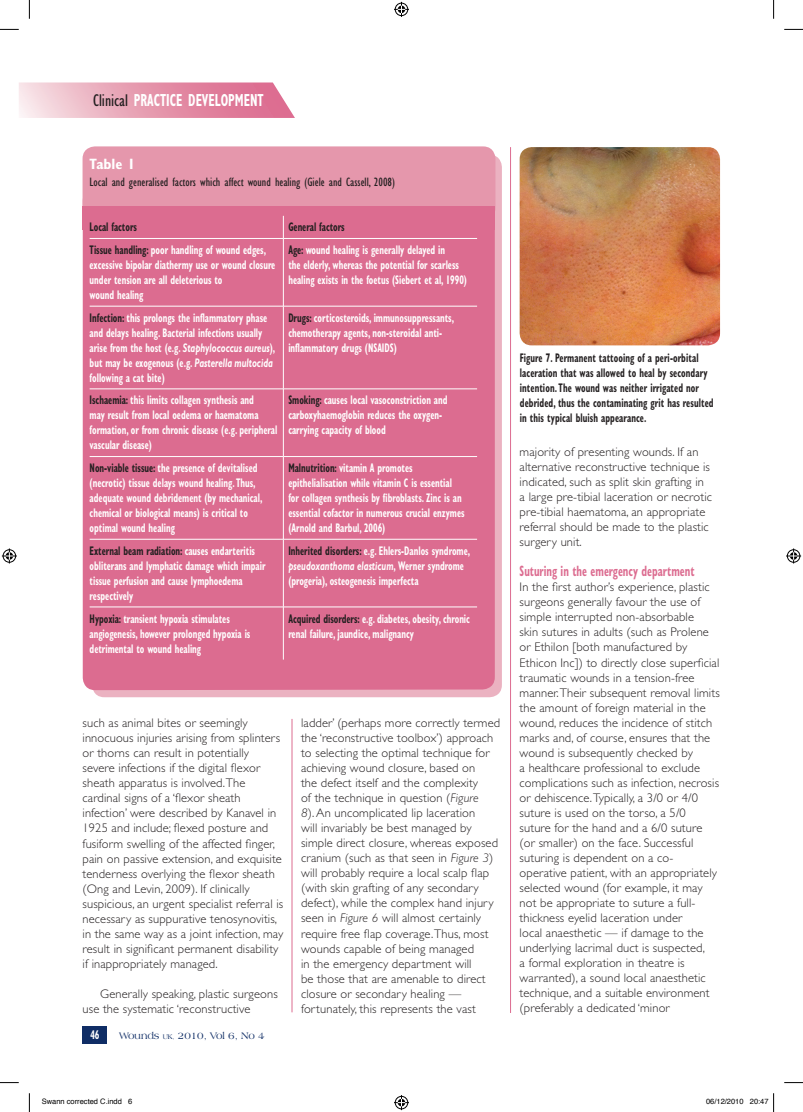
<style>
.page{position:relative;width:803px;height:1112px;background:#fff}
.page>*{position:absolute;margin:0;border:0;box-sizing:border-box;transform-origin:0 0}
.t1{font:700 condensed 17.5px "Gill Sans";color:#fff;scale:.7 1}
.A_Header{font:700 condensed 15px "Gill Sans";color:#dc6c90;scale:.7 1}
.t2{font:700 condensed 15px "Gill Sans";letter-spacing:-.01em;color:#fff}
.Table_text{font:700 condensed 12.5px/15px "Gill Sans";color:#fff;scale:.7 1}
.Body_text{font:300 12.5px/15px "Gill Sans";letter-spacing:.01em;color:#231f20}
.First_para{font:300 12.5px/15px "Gill Sans";letter-spacing:.01em;color:#231f20}
.Table_text-2{font:700 condensed 12.5px/15px "Gill Sans";letter-spacing:.01em;color:#231f20;scale:.7 1}
.Table_header{font:condensed 12.5px "Gill Sans";color:#231f20}
.t3{font:10px "Americana BT";color:#0f2d65}
.t4{font:7.5px "Helvetica";color:#000}
.s1{font-weight:400;color:#231f20}
.s2{color:#231f20}
.s3{font-style:italic;font-stretch:normal}
.s4{font-size:7px}
.s5{font-size:6.25px}
.s6{font-style:italic}
</style>
<div class="page">
<div style="left:83px;top:1025px;width:24px;height:18px;background:#0f2d65"></div>
<svg style="left:19px;top:82px;width:276px;height:36px;background:#e8a3b6"></svg>
<hr style="left:292px;top:718px;width:1px;height:294px;background:#dc6c90">
<hr style="left:510px;top:147px;width:1px;height:865px;background:#dc6c90">
<div style="left:92px;top:155px;width:410px;height:542px;background:#ebb2c1;border-radius:12px"></div>
<div style="left:83px;top:229px;width:412px;height:461px;background:#dc6c90"></div>
<div style="left:83px;top:146px;width:412px;height:74px;background:#e597ac;border-radius:12px"></div>
<div style="left:83px;top:206px;width:412px;height:23px;background:#dc6c90"></div>
<hr style="left:90px;top:238px;width:193px;height:1px;background:#fff">
<hr style="left:90px;top:306px;width:193px;height:1px;background:#fff">
<svg style="left:283px;top:216px;width:1px;height:22px"></svg>
<hr style="left:283px;top:238px;width:194px;height:1px;background:#fff">
<hr style="left:283px;top:238px;width:1px;height:68px;background:#fff">
<hr style="left:283px;top:306px;width:194px;height:1px;background:#fff">
<hr style="left:283px;top:306px;width:1px;height:82px;background:#fff">
<hr style="left:283px;top:389px;width:1px;height:67px;background:#fff">
<hr style="left:283px;top:456px;width:1px;height:83px;background:#fff">
<hr style="left:283px;top:539px;width:1px;height:67px;background:#fff">
<hr style="left:90px;top:388px;width:193px;height:1px;background:#fff">
<hr style="left:283px;top:388px;width:194px;height:1px;background:#fff">
<hr style="left:90px;top:456px;width:193px;height:1px;background:#fff">
<hr style="left:283px;top:456px;width:194px;height:1px;background:#fff">
<hr style="left:90px;top:539px;width:193px;height:1px;background:#fff">
<hr style="left:283px;top:539px;width:194px;height:1px;background:#fff">
<hr style="left:90px;top:606px;width:193px;height:1px;background:#fff">
<hr style="left:283px;top:606px;width:194px;height:1px;background:#fff">
<hr style="left:283px;top:607px;width:1px;height:52px;background:#fff">
<img style="left:520px;top:147px;width:200px;height:198px">
<svg style="left:0;top:29px;width:19px;height:1px"></svg>
<svg style="left:784px;top:29px;width:19px;height:1px"></svg>
<svg style="left:0;top:1082px;width:19px;height:1px"></svg>
<svg style="left:784px;top:1082px;width:19px;height:1px"></svg>
<svg style="left:29px;top:0;width:1px;height:19px"></svg>
<svg style="left:29px;top:1093px;width:1px;height:18px"></svg>
<svg style="left:773px;top:0;width:1px;height:19px"></svg>
<svg style="left:394px;top:2px;width:15px;height:15px"></svg>
<svg style="left:394px;top:1095px;width:15px;height:14px"></svg>
<svg style="left:2px;top:548px;width:15px;height:15px"></svg>
<svg style="left:786px;top:548px;width:15px;height:15px"></svg>
<svg style="left:773px;top:1093px;width:1px;height:18px"></svg>
<p class="t1" style="left:93px;top:90px;width:245px"><span class="s1">Clinical</span> PRACTICE DEVELOPMENT</p>
<p class="t2" style="left:90px;top:154px;width:47px">Table 1</p>
<p class="Table_header" style="left:90px;top:175px;width:307px">Local and generalised factors which affect wound healing (Giele and Cassell, 2008)</p>
<p class="Table_text-2" style="left:90px;top:219px;width:69px">Local factors</p>
<p class="Table_text-2" style="left:288px;top:219px;width:82px">General factors</p>
<p class="Table_text" style="left:90px;top:242px;width:267px"><span class="s2">Tissue handling:</span> poor handling of wound edges, excessive bipolar diathermy use or wound closure under tension are all deleterious to<br>wound healing</p>
<p class="Table_text" style="left:288px;top:242px;width:257px"><span class="s2">Age:</span> wound healing is generally delayed in<br>the elderly, whereas the potential for scarless healing exists in the foetus (Siebert et al, 1990)</p>
<p class="Table_text" style="left:90px;top:310px;width:267px"><span class="s2">Infection:</span> this prolongs the inflammatory phase and delays healing. Bacterial infections usually arise from the host (e.g. <span class="s3">Staphylococcus aureus</span>), but may be exogenous (e.g. <span class="s3">Pasterella multocida </span>following a cat bite)</p>
<p class="Table_text" style="left:288px;top:310px;width:238px"><span class="s2">Drugs:</span> corticosteroids, immunosuppressants, chemotherapy agents, non-steroidal anti&shy;inflammatory drugs (NSAIDS)</p>
<p class="Table_text" style="left:90px;top:392px;width:270px"><span class="s2">Ischaemia:</span> this limits collagen synthesis and<br>may result from local oedema or haematoma formation, or from chronic disease (e.g. peripheral vascular disease)</p>
<p class="Table_text" style="left:288px;top:392px;width:229px"><span class="s2">Smoking:</span> causes local vasoconstriction and carboxyhaemoglobin reduces the oxygen&shy;carrying capacity of blood</p>
<p class="Table_text" style="left:90px;top:460px;width:248px"><span class="s2">Non-viable tissue:</span> the presence of devitalised (necrotic) tissue delays wound healing. Thus, adequate wound debridement (by mechanical, chemical or biological means) is critical to optimal wound healing</p>
<p class="Table_text" style="left:288px;top:460px;width:253px"><span class="s2">Malnutrition:</span> vitamin A promotes epithelialisation while vitamin C is essential for collagen synthesis by fibroblasts. Zinc is an essential cofactor in numerous crucial enzymes (Arnold and Barbul, 2006)</p>
<p class="Table_text" style="left:90px;top:543px;width:253px"><span class="s2">External beam radiation:</span> causes endarteritis obliterans and lymphatic damage which impair tissue perfusion and cause lymphoedema respectively</p>
<p class="Table_text" style="left:288px;top:543px;width:261px"><span class="s2">Inherited disorders:</span> e.g. Ehlers-Danlos syndrome, <span class="s3">pseudoxanthoma elasticum</span>, Werner syndrome (progeria), osteogenesis imperfecta</p>
<p class="Table_text" style="left:90px;top:610px;width:231px"><span class="s2">Hypoxia:</span> transient hypoxia stimulates angiogenesis, however prolonged hypoxia is detrimental to wound healing</p>
<p class="Table_text" style="left:288px;top:610px;width:261px"><span class="s2">Acquired disorders:</span> e.g. diabetes, obesity, chronic renal failure, jaundice, malignancy</p>
<p class="Body_text" style="left:83px;top:715px;width:202px">such as animal bites or seemingly innocuous injuries arising from splinters or thorns can result in potentially severe infections if the digital flexor sheath apparatus is involved. The cardinal signs of a ‘flexor sheath infection’ were described by Kanavel in 1925 and include; flexed posture and fusiform swelling of the affected finger, pain on passive extension, and exquisite tenderness overlying the flexor sheath (Ong and Levin, 2009). If clinically suspicious, an urgent specialist referral is necessary as suppurative tenosynovitis, in the same way as a joint infection, may result in significant permanent disability if inappropriately managed.</p>
<p class="Body_text" style="left:83px;top:985px;width:197px;text-indent:18px">Generally speaking, plastic surgeons use the systematic ‘reconstructive</p>
<p class="Table_text" style="left:90px;top:1027px;width:15px">46</p>
<p class="t3" style="left:119px;top:1029px;width:147px">Wounds <span class="s4">uk</span><span class="s5">,</span> 2010, Vol 6, No 4</p>
<p class="Body_text" style="left:301px;top:715px;width:201px">ladder’ (perhaps more correctly termed the ‘reconstructive toolbox’) approach to selecting the optimal technique for achieving wound closure, based on<br>the defect itself and the complexity<br>of the technique in question (<span class="s6">Figure<br>8</span>). An uncomplicated lip laceration<br>will invariably be best managed by simple direct closure, whereas exposed cranium (such as that seen in <span class="s6">Figure 3</span>) will probably require a local scalp flap (with skin grafting of any secondary defect), while the complex hand injury seen in <span class="s6">Figure 6</span> will almost certainly require free flap coverage. Thus, most wounds capable of being managed<br>in the emergency department will<br>be those that are amenable to direct closure or secondary healing — fortunately, this represents the vast</p>
<p class="Table_text-2" style="left:520px;top:350px;width:278px">Figure 7. Permanent tattooing of a peri-orbital laceration that was allowed to heal by secondary intention. The wound was neither irrigated nor debrided, thus the contaminating grit has resulted in this typical bluish appearance.</p>
<p class="Body_text" style="left:520px;top:444px;width:194px">majority of presenting wounds. If an alternative reconstructive technique is indicated, such as split skin grafting in a large pre-tibial laceration or necrotic pre-tibial haematoma, an appropriate referral should be made to the plastic surgery unit.</p>
<p class="A_Header" style="left:520px;top:562px;width:251px">Suturing in the emergency department</p>
<p class="First_para" style="left:520px;top:579px;width:202px">In the first author’s experience, plastic surgeons generally favour the use of simple interrupted non-absorbable<br>skin sutures in adults (such as Prolene or Ethilon [both manufactured by Ethicon Inc]) to directly close superficial traumatic wounds in a tension-free manner. Their subsequent removal limits the amount of foreign material in the wound, reduces the incidence of stitch marks and, of course, ensures that the wound is subsequently checked by<br>a healthcare professional to exclude complications such as infection, necrosis or dehiscence. Typically, a 3/0 or 4/0 suture is used on the torso, a 5/0 suture for the hand and a 6/0 suture (or smaller) on the face. Successful suturing is dependent on a co&shy;operative patient, with an appropriately selected wound (for example, it may not be appropriate to suture a full&shy;thickness eyelid laceration under<br>local anaesthetic — if damage to the underlying lacrimal duct is suspected,<br>a formal exploration in theatre is warranted), a sound local anaesthetic technique, and a suitable environment (preferably a dedicated ‘minor</p>
<p class="t4" style="left:42px;top:1095px;width:92px">Swann corrected C.indd 6</p>
<p class="t4" style="left:706px;top:1095px;width:64px">06/12/2010 20:47</p>
</div>
